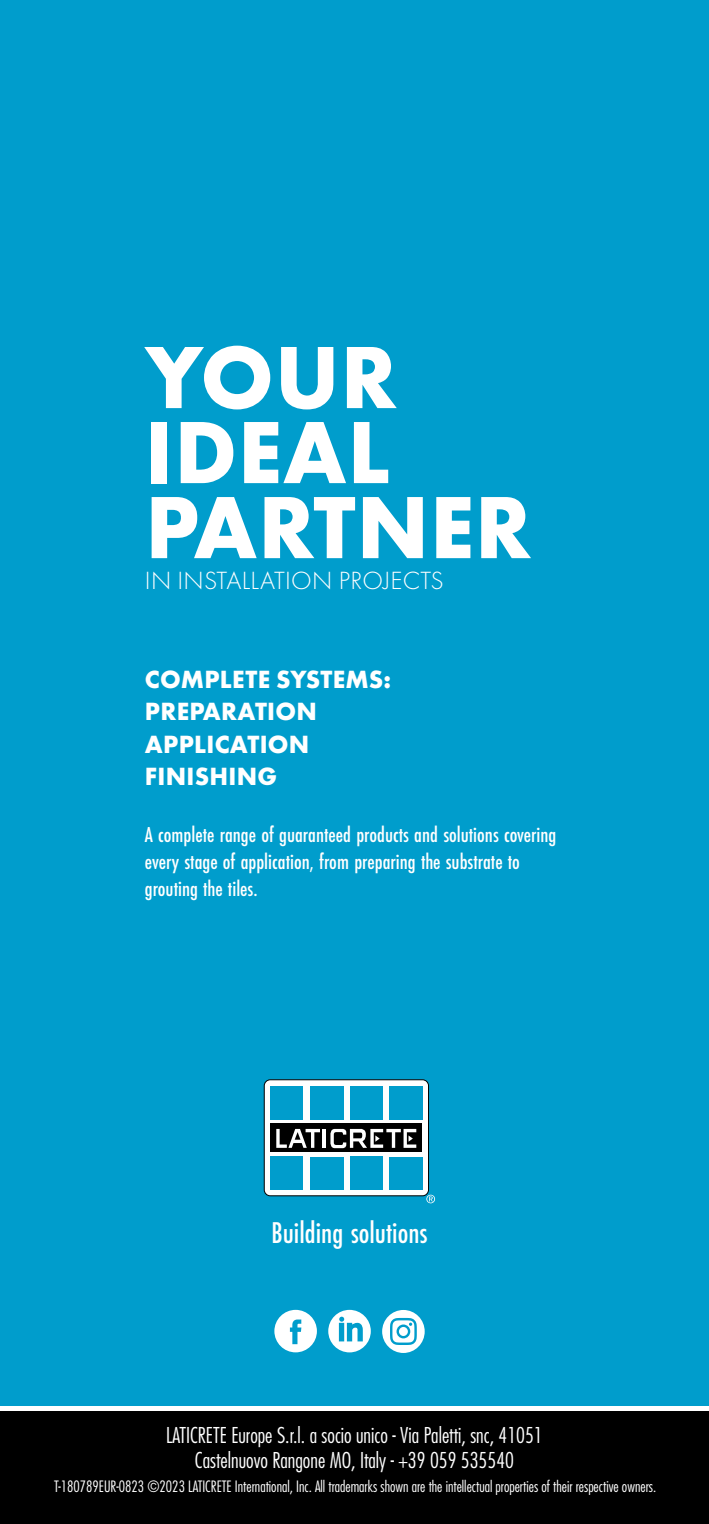
<style>
.page{position:relative;width:709px;height:1524px;background:#fff}
.page>*{position:absolute;margin:0;border:0;box-sizing:border-box;transform-origin:0 0}
.t1{font:700 91.5px/75px "Futura PT";letter-spacing:.01em;color:#fff}
.t2{font:500 31.25px "Futura PT Cond";color:#fff}
.t3{font:700 26px/32.2px "Futura PT";letter-spacing:.01em;color:#fff}
.t4{font:300 25.75px "Futura PT";letter-spacing:.01em;color:#fff}
.t5{font:500 22.5px/27px "Futura PT Cond";color:#fff}
.t6{font:300 condensed 21.25px/25px "Futura Std";color:#fff;text-align:center}
.t7{font:300 condensed 15.25px "Futura Std";color:#fff}
</style>
<div class="page">
<div style="left:0;top:0;width:709px;height:1405px;background:#009dcc"></div>
<div style="left:0;top:1411px;width:709px;height:113px;background:#000"></div>
<svg style="left:328px;top:1310px;width:43px;height:42px"></svg>
<svg style="left:274px;top:1310px;width:43px;height:42px"></svg>
<div style="left:382px;top:1310px;width:42px;height:43px;background:#fff;border-radius:50%"></div>
<svg style="left:390px;top:1318px;width:27px;height:27px"></svg>
<div style="left:264px;top:1080px;width:164px;height:116px;background:#fff;border-radius:6px"></div>
<div style="left:264px;top:1079px;width:165px;height:117px;border:1px solid #000;border-radius:6px"></div>
<div style="left:270px;top:1156px;width:33px;height:33px;background:#009dcc"></div>
<div style="left:310px;top:1156px;width:33px;height:33px;background:#009dcc"></div>
<div style="left:349px;top:1156px;width:33px;height:33px;background:#009dcc"></div>
<div style="left:389px;top:1156px;width:33px;height:33px;background:#009dcc"></div>
<div style="left:270px;top:1123px;width:152px;height:29px;background:#000"></div>
<hr style="left:323px;top:1129px;width:3px;height:19px;background:#fff">
<svg style="left:276px;top:1129px;width:44px;height:19px"></svg>
<svg style="left:330px;top:1129px;width:86px;height:19px"></svg>
<div style="left:270px;top:1086px;width:33px;height:33px;background:#009dcc"></div>
<div style="left:310px;top:1086px;width:33px;height:33px;background:#009dcc"></div>
<div style="left:349px;top:1086px;width:33px;height:33px;background:#009dcc"></div>
<div style="left:389px;top:1086px;width:33px;height:33px;background:#009dcc"></div>
<svg style="left:426px;top:1194px;width:9px;height:9px"></svg>
<hr style="left:708px;top:0;width:1px;height:198px;background:#000">
<h1 class="t1" style="left:145px;top:338px;width:387px">YOUR<br>IDEAL<br>PARTNER</h1>
<p class="t4" style="left:145px;top:566px;width:300px">IN INSTALLATION PROJECTS</p>
<p class="t3" style="left:145px;top:663px;width:248px">COMPLETE SYSTEMS:<br>PREPARATION<br>APPLICATION<br>FINISHING</p>
<p class="t5" style="left:145px;top:821px;width:413px">A complete range of guaranteed products and solutions covering every stage of application, from preparing the substrate to grouting the tiles.</p>
<h2 class="t2" style="left:271px;top:1214px;width:158px">Building solutions</h2>
<p class="t6" style="left:166px;top:1422px;width:378px">LATICRETE Europe S.r.l. a socio unico - Via Paletti, snc, 41051<br>Castelnuovo Rangone MO, Italy - +39 059 535540</p>
<p class="t7" style="left:54px;top:1477px;width:603px">T-180789EUR-0823 ©2023 LATICRETE International, Inc. All trademarks shown are the intellectual properties of their respective owners.</p>
</div>
